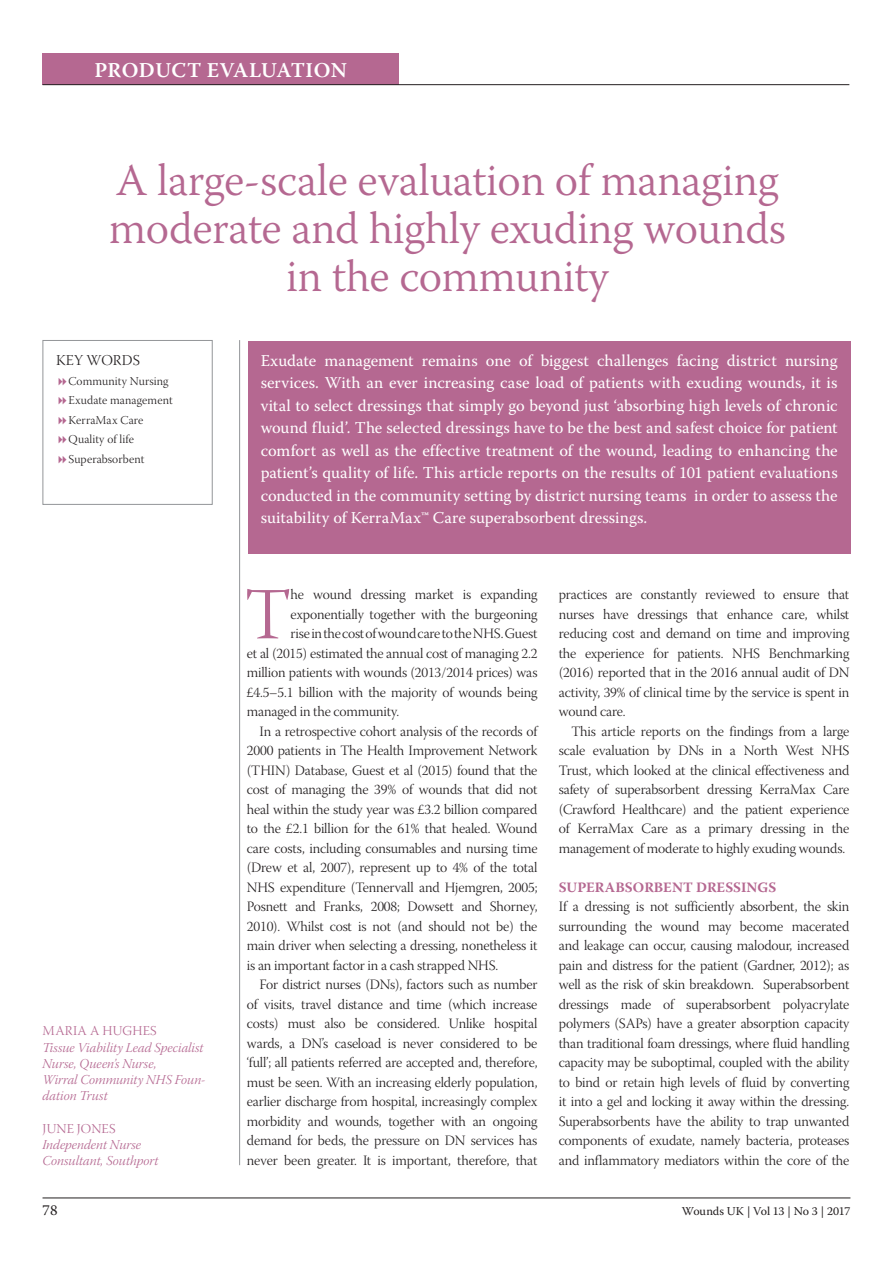
<style>
.page{position:relative;width:893px;height:1263px;background:#fff}
.page>*{position:absolute;margin:0;border:0;box-sizing:border-box;transform-origin:0 0}
.t1{font:73.35px "Warnock Pro Light Subh";color:#b56891}
.t2{font:300 45px/48px "Warnock Pro";letter-spacing:-.01em;color:#b56891;text-align:center}
.t3{font:600 21px "Warnock Pro";letter-spacing:.02em;color:#fff}
.t4{font:16.5px/22.5px "Warnock Pro";color:#fff;text-align:justify}
.t5{font:15px "Warnock Pro Light Subh";letter-spacing:.01em;color:#231f20}
.t6{font:15px "Warnock Pro";color:#231f20}
.t7{font:14.25px/19.5px "Warnock Pro Light Subh";letter-spacing:-.01em;color:#231f20;text-align:justify}
.t8{font:700 14.25px "Warnock Pro";letter-spacing:.005em;color:#b56891}
.t9{font:13.5px/16.2px "Warnock Pro Light It Subh";color:#b56891}
.t10{font:13.5px "Warnock Pro Light Subh";letter-spacing:.015em;color:#b56891}
.t11{font:12px/19.5px "Warnock Pro Light Subh";letter-spacing:.01em;color:#231f20}
.t12{font:12px "Warnock Pro";letter-spacing:-.005em;color:#231f20}
</style>
<div class="page">
<hr style="left:43px;top:1197px;width:807px;height:1px;background:#231f20">
<div style="left:43px;top:53px;width:356px;height:32px;background:#b56891"></div>
<hr style="left:43px;top:84px;width:806px;height:1px;background:#231f20">
<hr style="left:239px;top:340px;width:1px;height:825px;background:#939598">
<div style="left:248px;top:341px;width:602px;height:213px;background:#b56891"></div>
<div style="left:43px;top:340px;width:170px;height:165px;border:1px solid #939598"></div>
<h3 class="t3" style="left:94px;top:57px;width:254px">PRODUCT EVALUATION</h3>
<h2 class="t2" style="left:109px;top:156px;width:679px">A large-scale evaluation of managing moderate and highly exuding wounds in the community</h2>
<p class="t5" style="left:56px;top:352px;width:85px">KEY WORDS</p>
<p class="t11" style="left:69px;top:372px;width:106px">Community Nursing<br>Exudate management<br>KerraMax Care<br>Quality of life<br>Superabsorbent</p>
<p class="t10" style="left:43px;top:1024px;width:116px">MARIA A HUGHES</p>
<p class="t9" style="left:43px;top:1040px;width:165px">Tissue Viability Lead Specialist<br>Nurse, Queen’s Nurse,<br>Wirral Community NHS Foun&shy;dation Trust</p>
<p class="t10" style="left:43px;top:1121px;width:75px">JUNE JONES</p>
<p class="t9" style="left:43px;top:1138px;width:117px">Independent Nurse<br>Consultant, Southport</p>
<p class="t4" style="left:261px;top:349px;width:579px">Exudate management remains one of biggest challenges facing district nursing services. With an ever increasing case load of patients with exuding wounds, it is vital to select dressings that simply go beyond just ‘absorbing high levels of chronic wound fluid’. The selected dressings have to be the best and safest choice for patient comfort as well as the effective treatment of the wound, leading to enhancing the patient’s quality of life. This article reports on the results of 101 patient evaluations conducted in the community setting by district nursing teams in order to assess the suitability of KerraMax™ Care superabsorbent dressings.</p>
<h1 class="t1" style="left:245px;top:575px;width:48px">T</h1>
<p class="t7" style="left:291px;top:587px;width:248px">he wound dressing market is expanding</p>
<p class="t7" style="left:291px;top:606px;width:248px">exponentially together with the burgeoning</p>
<p class="t7" style="left:291px;top:626px;width:248px">rise in the cost of wound care to the NHS. Guest</p>
<p class="t7" style="left:247px;top:645px;width:292px">et al (2015) estimated the annual cost of managing 2.2</p>
<p class="t7" style="left:247px;top:664px;width:292px">million patients with wounds (2013/2014 prices) was</p>
<p class="t7" style="left:247px;top:684px;width:292px">£4.5–5.1 billion with the majority of wounds being</p>
<p class="t7" style="left:247px;top:703px;width:154px">managed in the community.</p>
<p class="t7" style="left:260px;top:723px;width:279px">In a retrospective cohort analysis of the records of</p>
<p class="t7" style="left:247px;top:742px;width:292px">2000 patients in The Health Improvement Network</p>
<p class="t7" style="left:247px;top:762px;width:292px">(THIN) Database, Guest et al (2015) found that the</p>
<p class="t7" style="left:247px;top:781px;width:292px">cost of managing the 39% of wounds that did not</p>
<p class="t7" style="left:247px;top:801px;width:292px">heal within the study year was £3.2 billion compared</p>
<p class="t7" style="left:247px;top:820px;width:292px">to the £2.1 billion for the 61% that healed. Wound</p>
<p class="t7" style="left:247px;top:840px;width:292px">care costs, including consumables and nursing time</p>
<p class="t7" style="left:247px;top:859px;width:292px">(Drew et al, 2007), represent up to 4% of the total</p>
<p class="t7" style="left:247px;top:879px;width:292px">NHS expenditure (Tennervall and Hjemgren, 2005;</p>
<p class="t7" style="left:247px;top:898px;width:292px">Posnett and Franks, 2008; Dowsett and Shorney,</p>
<p class="t7" style="left:247px;top:918px;width:292px">2010). Whilst cost is not (and should not be) the</p>
<p class="t7" style="left:247px;top:937px;width:292px">main driver when selecting a dressing, nonetheless it</p>
<p class="t7" style="left:247px;top:957px;width:253px">is an important factor in a cash strapped NHS.</p>
<p class="t7" style="left:260px;top:976px;width:279px">For district nurses (DNs), factors such as number</p>
<p class="t7" style="left:247px;top:996px;width:292px">of visits, travel distance and time (which increase</p>
<p class="t7" style="left:247px;top:1015px;width:292px">costs) must also be considered. Unlike hospital</p>
<p class="t7" style="left:247px;top:1035px;width:292px">wards, a DN’s caseload is never considered to be</p>
<p class="t7" style="left:247px;top:1054px;width:292px">‘full’; all patients referred are accepted and, therefore,</p>
<p class="t7" style="left:247px;top:1074px;width:292px">must be seen. With an increasing elderly population,</p>
<p class="t7" style="left:247px;top:1093px;width:292px">earlier discharge from hospital, increasingly complex</p>
<p class="t7" style="left:247px;top:1113px;width:292px">morbidity and wounds, together with an ongoing</p>
<p class="t7" style="left:247px;top:1132px;width:292px">demand for beds, the pressure on DN services has</p>
<p class="t7" style="left:247px;top:1152px;width:292px">never been greater. It is important, therefore, that</p>
<p class="t7" style="left:559px;top:586px;width:292px">practices are constantly reviewed to ensure that nurses have dressings that enhance care, whilst reducing cost and demand on time and improving the experience for patients. NHS Benchmarking (2016) reported that in the 2016 annual audit of DN activity, 39% of clinical time by the service is spent in wound care.</p>
<p class="t7" style="left:559px;top:723px;width:292px;text-indent:13px">This article reports on the findings from a large scale evaluation by DNs in a North West NHS Trust, which looked at the clinical effectiveness and safety of superabsorbent dressing KerraMax Care (Crawford Healthcare) and the patient experience of KerraMax Care as a primary dressing in the management of moderate to highly exuding wounds.</p>
<p class="t8" style="left:559px;top:878px;width:219px">SUPERABSORBENT DRESSINGS</p>
<p class="t7" style="left:559px;top:898px;width:292px">If a dressing is not sufficiently absorbent, the skin surrounding the wound may become macerated and leakage can occur, causing malodour, increased pain and distress for the patient (Gardner, 2012); as well as the risk of skin breakdown. Superabsorbent dressings made of superabsorbent polyacrylate polymers (SAPs) have a greater absorption capacity than traditional foam dressings, where fluid handling capacity may be suboptimal, coupled with the ability to bind or retain high levels of fluid by converting it into a gel and locking it away within the dressing.<br>Superabsorbents have the ability to trap unwanted components of exudate, namely bacteria, proteases and inflammatory mediators within the core of the</p>
<p class="t6" style="left:43px;top:1201px;width:17px">78</p>
<p class="t12" style="left:682px;top:1204px;width:170px">Wounds UK | Vol 13 | No 3 | 2017</p>
</div>
